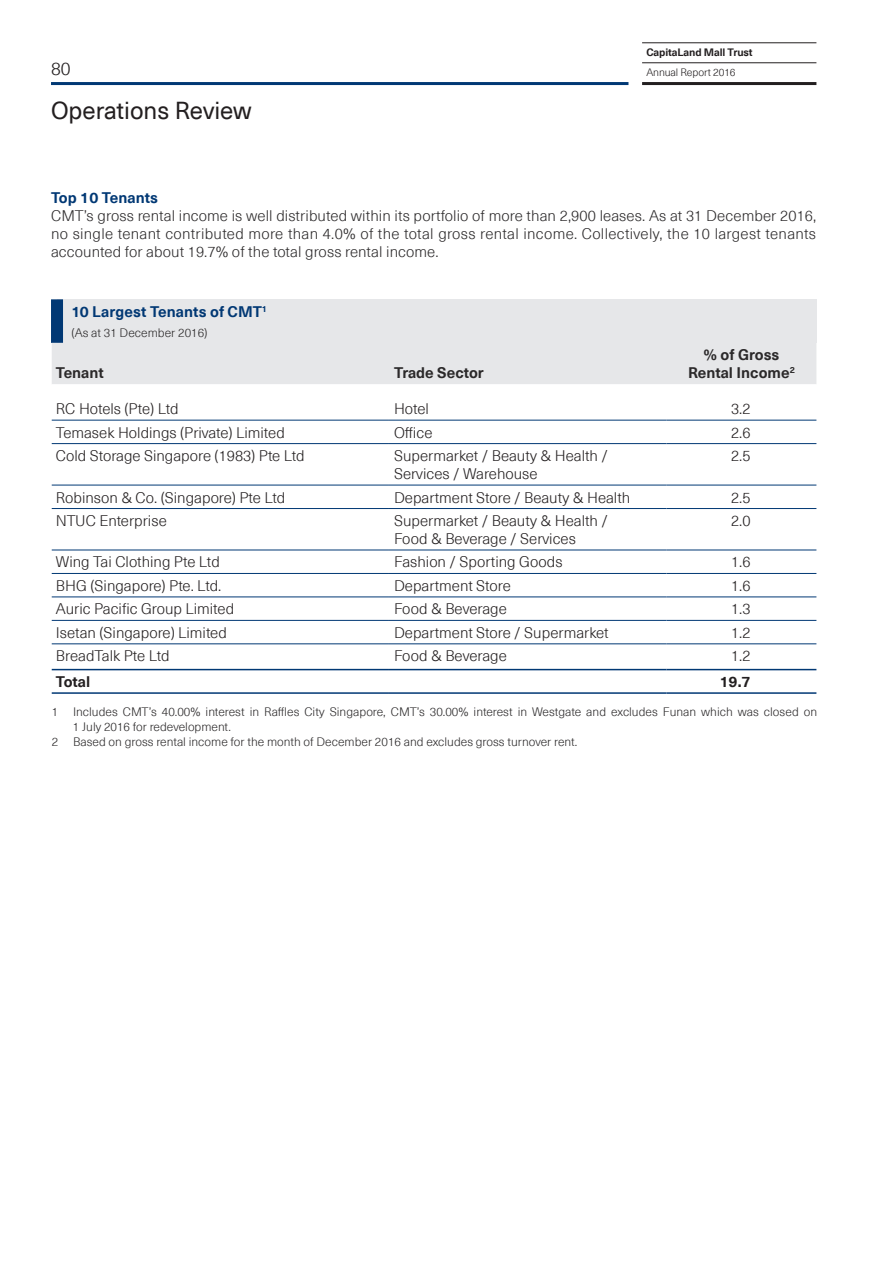
<style>
.page{position:relative;width:893px;height:1263px;background:#fff}
.page>*{position:absolute;margin:0;border:0;box-sizing:border-box;transform-origin:0 0}
.t1{font:24px "Neue Haas Unica Pro";color:#231f20}
.t2{font:300 18px "Neue Haas Unica Pro";color:#231f20}
.t3{font:300 15px/18px "Neue Haas Unica Pro";color:#231f20}
.t4{font:300 15px/18px "Neue Haas Unica Pro";letter-spacing:.005em;color:#2b292a;text-align:justify}
.t5{font:700 15px/18px "Neue Haas Unica Pro";color:#2b292a;text-align:center}
.t6{font:700 15px "Neue Haas Unica Pro";letter-spacing:.005em;color:#013874}
.t7{font:700 15px "Neue Haas Unica Pro";color:#231f20}
.t8{font:300 12px/15px "Neue Haas Unica Pro";color:#2b292a}
.t9{font:700 10.5px "Neue Haas Unica Pro";letter-spacing:-.01em;color:#231f20}
.t10{font:300 10.5px "Neue Haas Unica Pro";letter-spacing:-.01em;color:#231f20}
</style>
<div class="page">
<hr style="left:51px;top:82px;width:577px;height:3px;background:#013874">
<hr style="left:642px;top:82px;width:174px;height:3px;background:#231f20">
<hr style="left:642px;top:42px;width:174px;height:1px;background:#231f20">
<hr style="left:642px;top:62px;width:174px;height:1px;background:#231f20">
<div style="left:57px;top:299px;width:759px;height:44px;background:#e6e7e9"></div>
<div style="left:51px;top:299px;width:12px;height:44px;background:#013874"></div>
<div style="left:52px;top:343px;width:764px;height:41px;background:#e6e7e9"></div>
<svg style="left:52px;top:419px;width:764px;height:252px"></svg>
<hr style="left:52px;top:420px;width:336px;height:1px;background:#013874">
<hr style="left:388px;top:420px;width:278px;height:1px;background:#013874">
<hr style="left:666px;top:420px;width:150px;height:1px;background:#013874">
<hr style="left:52px;top:443px;width:336px;height:1px;background:#013874">
<hr style="left:388px;top:443px;width:278px;height:1px;background:#013874">
<hr style="left:666px;top:443px;width:150px;height:1px;background:#013874">
<hr style="left:52px;top:485px;width:336px;height:1px;background:#013874">
<hr style="left:388px;top:485px;width:278px;height:1px;background:#013874">
<hr style="left:666px;top:485px;width:150px;height:1px;background:#013874">
<hr style="left:52px;top:508px;width:336px;height:1px;background:#013874">
<hr style="left:388px;top:508px;width:278px;height:1px;background:#013874">
<hr style="left:666px;top:508px;width:150px;height:1px;background:#013874">
<hr style="left:52px;top:550px;width:336px;height:1px;background:#013874">
<hr style="left:388px;top:550px;width:278px;height:1px;background:#013874">
<hr style="left:666px;top:550px;width:150px;height:1px;background:#013874">
<hr style="left:52px;top:573px;width:336px;height:1px;background:#013874">
<hr style="left:388px;top:573px;width:278px;height:1px;background:#013874">
<hr style="left:666px;top:573px;width:150px;height:1px;background:#013874">
<hr style="left:52px;top:596px;width:336px;height:1px;background:#013874">
<hr style="left:388px;top:596px;width:278px;height:1px;background:#013874">
<hr style="left:666px;top:596px;width:150px;height:1px;background:#013874">
<hr style="left:52px;top:620px;width:336px;height:1px;background:#013874">
<hr style="left:388px;top:620px;width:278px;height:1px;background:#013874">
<hr style="left:666px;top:620px;width:150px;height:1px;background:#013874">
<hr style="left:52px;top:643px;width:336px;height:1px;background:#013874">
<hr style="left:388px;top:643px;width:278px;height:1px;background:#013874">
<hr style="left:666px;top:643px;width:150px;height:1px;background:#013874">
<hr style="left:52px;top:669px;width:336px;height:1px;background:#013874">
<hr style="left:388px;top:669px;width:278px;height:1px;background:#013874">
<hr style="left:666px;top:669px;width:150px;height:1px;background:#013874">
<hr style="left:52px;top:692px;width:336px;height:2px;background:#013874">
<hr style="left:388px;top:692px;width:278px;height:2px;background:#013874">
<hr style="left:666px;top:692px;width:150px;height:2px;background:#013874">
<p class="t2" style="left:51px;top:58px;width:21px">80</p>
<p class="t1" style="left:51px;top:96px;width:202px">Operations Review</p>
<p class="t9" style="left:646px;top:46px;width:108px">CapitaLand Mall Trust</p>
<p class="t10" style="left:646px;top:67px;width:91px">Annual Report 2016</p>
<p class="t6" style="left:51px;top:188px;width:109px">Top 10 Tenants</p>
<p class="t4" style="left:51px;top:207px;width:767px">CMT’s gross rental income is well distributed within its portfolio of more than 2,900 leases. As at 31 December 2016, no single tenant contributed more than 4.0% of the total gross rental income. Collectively, the 10 largest tenants accounted for about 19.7% of the total gross rental income.</p>
<p class="t6" style="left:72px;top:303px;width:197px">10 Largest Tenants of CMT<sup>1</sup></p>
<p class="t8" style="left:72px;top:325px;width:138px">(As at 31 December 2016)</p>
<p class="t5" style="left:56px;top:364px;width:49px">Tenant</p>
<p class="t5" style="left:394px;top:364px;width:91px">Trade Sector</p>
<p class="t5" style="left:688px;top:346px;width:108px">% of Gross<br>Rental Income<sup>2</sup></p>
<p class="t3" style="left:56px;top:400px;width:124px">RC Hotels (Pte) Ltd</p>
<p class="t3" style="left:394px;top:400px;width:36px">Hotel</p>
<p class="t3" style="left:731px;top:400px;width:21px">3.2</p>
<p class="t3" style="left:56px;top:424px;width:230px">Temasek Holdings (Private) Limited</p>
<p class="t3" style="left:394px;top:424px;width:40px">Office</p>
<p class="t3" style="left:731px;top:424px;width:21px">2.6</p>
<p class="t3" style="left:56px;top:447px;width:250px">Cold Storage Singapore (1983) Pte Ltd</p>
<p class="t3" style="left:394px;top:447px;width:216px">Supermarket / Beauty &amp; Health /<br>Services / Warehouse</p>
<p class="t3" style="left:731px;top:447px;width:21px">2.5</p>
<p class="t3" style="left:56px;top:488px;width:231px">Robinson &amp; Co. (Singapore) Pte Ltd</p>
<p class="t3" style="left:394px;top:488px;width:238px">Department Store / Beauty &amp; Health</p>
<p class="t3" style="left:731px;top:488px;width:21px">2.5</p>
<p class="t3" style="left:56px;top:512px;width:112px">NTUC Enterprise</p>
<p class="t3" style="left:394px;top:512px;width:216px">Supermarket / Beauty &amp; Health /<br>Food &amp; Beverage / Services</p>
<p class="t3" style="left:731px;top:512px;width:21px">2.0</p>
<p class="t3" style="left:56px;top:553px;width:165px">Wing Tai Clothing Pte Ltd</p>
<p class="t3" style="left:394px;top:553px;width:170px">Fashion / Sporting Goods</p>
<p class="t3" style="left:731px;top:553px;width:21px">1.6</p>
<p class="t3" style="left:56px;top:577px;width:167px">BHG (Singapore) Pte. Ltd.</p>
<p class="t3" style="left:394px;top:577px;width:118px">Department Store</p>
<p class="t3" style="left:731px;top:577px;width:21px">1.6</p>
<p class="t3" style="left:56px;top:600px;width:180px">Auric Pacific Group Limited</p>
<p class="t3" style="left:394px;top:600px;width:114px">Food &amp; Beverage</p>
<p class="t3" style="left:731px;top:600px;width:21px">1.3</p>
<p class="t3" style="left:56px;top:624px;width:173px">Isetan (Singapore) Limited</p>
<p class="t3" style="left:394px;top:624px;width:216px">Department Store / Supermarket</p>
<p class="t3" style="left:731px;top:624px;width:21px">1.2</p>
<p class="t3" style="left:56px;top:647px;width:115px">BreadTalk Pte Ltd</p>
<p class="t3" style="left:394px;top:647px;width:114px">Food &amp; Beverage</p>
<p class="t3" style="left:731px;top:647px;width:21px">1.2</p>
<p class="t7" style="left:56px;top:672px;width:36px">Total</p>
<p class="t7" style="left:720px;top:672px;width:32px">19.7</p>
<p class="t8" style="left:73px;top:704px;width:746px;text-indent:-21px">1 Includes CMT’s 40.00% interest in Raffles City Singapore, CMT’s 30.00% interest in Westgate and excludes Funan which was closed on<br>1 July 2016 for redevelopment.</p>
<p class="t8" style="left:52px;top:734px;width:527px">2 Based on gross rental income for the month of December 2016 and excludes gross turnover rent.</p>
</div>
